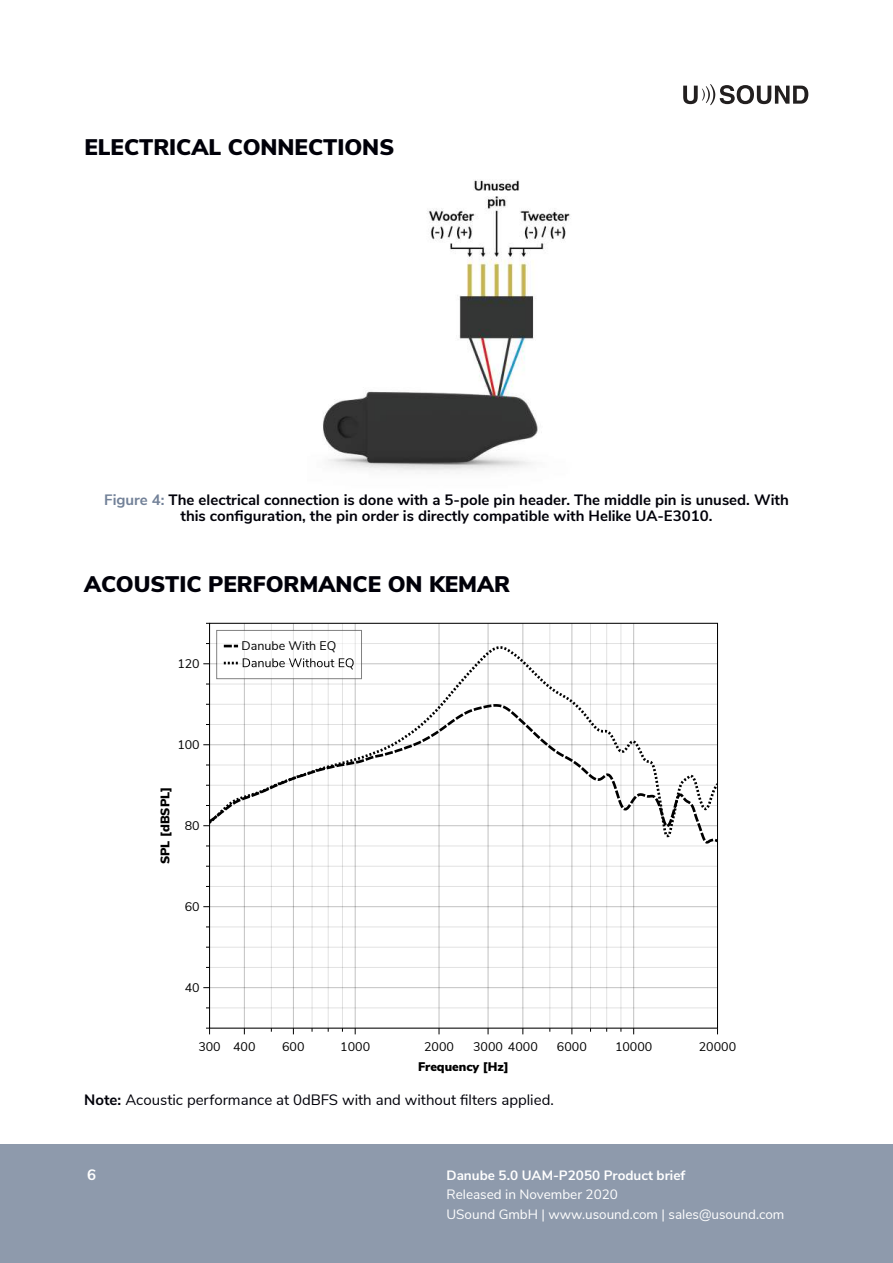
<style>
.page{position:relative;width:893px;height:1263px;background:#fff}
.page>*{position:absolute;margin:0;border:0;box-sizing:border-box;transform-origin:0 0}
.t1{font:900 22.5px "Nunito Sans";color:#000009}
.t2{font:700 15px/16.5px "Nunito Sans";color:#000009;text-align:center}
.t3{font:15px "Nunito Sans";color:#000009}
.t4{font:700 15px "Nunito Sans";color:#fff}
.t5{font:13.5px/19.5px "Nunito Sans";color:#fff}
.t6{font:700 13.5px "Nunito Sans";color:#fff}
.t7{font:12.45px "Nunito Sans";color:#000}
.t8{font:900 12.45px "Nunito Sans";color:#000}
.s1{color:#728198}
.s2{font-weight:700}
</style>
<div class="page">
<div style="left:0;top:1144px;width:893px;height:119px;background:#8e9aac"></div>
<svg style="left:683px;top:84px;width:125px;height:21px"></svg>
<img style="left:323px;top:180px;width:248px;height:291px">
<hr style="left:271px;top:623px;width:1px;height:405px;background:#e5e5e5">
<hr style="left:312px;top:623px;width:1px;height:405px;background:#eee">
<hr style="left:328px;top:623px;width:1px;height:405px;background:#eaeaea">
<hr style="left:342px;top:623px;width:1px;height:405px;background:#e2e2e2">
<hr style="left:549px;top:623px;width:1px;height:405px;background:#ebebeb">
<hr style="left:590px;top:623px;width:1px;height:405px;background:#e2e2e2">
<hr style="left:606px;top:623px;width:1px;height:405px;background:#e7e7e7">
<hr style="left:620px;top:623px;width:1px;height:405px;background:#eee">
<hr style="left:210px;top:1028px;width:507px;height:1px;background:#525252">
<hr style="left:210px;top:1007px;width:507px;height:1px;background:#ededed">
<hr style="left:210px;top:967px;width:507px;height:1px;background:#e3e3e3">
<hr style="left:210px;top:947px;width:507px;height:1px;background:#eaeaea">
<hr style="left:210px;top:926px;width:507px;height:1px;background:#eee">
<hr style="left:210px;top:886px;width:507px;height:1px;background:#e2e2e2">
<hr style="left:210px;top:866px;width:507px;height:1px;background:#e9e9e9">
<hr style="left:210px;top:845px;width:507px;height:1px;background:#efefef">
<hr style="left:210px;top:643px;width:507px;height:1px;background:#e2e2e2">
<hr style="left:244px;top:623px;width:1px;height:405px;background:#c9c9c9">
<hr style="left:293px;top:623px;width:1px;height:405px;background:#c6c6c6">
<hr style="left:355px;top:623px;width:1px;height:405px;background:#d4d4d4">
<hr style="left:439px;top:623px;width:1px;height:405px;background:#dedede">
<hr style="left:488px;top:623px;width:1px;height:405px;background:#dbdbdb">
<hr style="left:522px;top:623px;width:1px;height:405px;background:#d7d7d7">
<hr style="left:571px;top:623px;width:1px;height:405px;background:#dadada">
<hr style="left:633px;top:623px;width:1px;height:405px;background:#ccc">
<hr style="left:210px;top:987px;width:507px;height:1px;background:#cbcbcb">
<hr style="left:210px;top:906px;width:507px;height:1px;background:#cdcdcd">
<svg style="left:211px;top:646px;width:505px;height:191px"></svg>
<div style="left:217px;top:630px;width:144px;height:49px;background:#fff"></div>
<svg style="left:224px;top:645px;width:14px;height:2px"></svg>
<svg style="left:224px;top:658px;width:130px;height:12px"></svg>
<h1 class="t1" style="left:84px;top:138px;width:311px">ELECTRICAL CONNECTIONS</h1>
<p class="t2" style="left:104px;top:490px;width:686px"><span class="s1">Figure 4:</span> The electrical connection is done with a 5-pole pin header. The middle pin is unused. With this con昀椀guration, the pin order is directly compatible with Helike UA-E3010.</p>
<h1 class="t1" style="left:84px;top:576px;width:427px">ACOUSTIC PERFORMANCE ON KEMAR</h1>
<p class="t7" style="left:177px;top:659px;width:24px">120</p>
<p class="t7" style="left:177px;top:740px;width:24px">100</p>
<p class="t8" style="left:160px;top:864px;width:79px;rotate:-90deg">SPL [dBSPL]</p>
<p class="t7" style="left:185px;top:821px;width:16px">80</p>
<p class="t7" style="left:185px;top:902px;width:16px">60</p>
<p class="t7" style="left:185px;top:983px;width:16px">40</p>
<p class="t7" style="left:242px;top:641px;width:96px">Danube With EQ</p>
<p class="t7" style="left:198px;top:1042px;width:59px">300 400</p>
<p class="t7" style="left:282px;top:1042px;width:24px">600</p>
<p class="t7" style="left:340px;top:1042px;width:31px">1000</p>
<p class="t7" style="left:424px;top:1042px;width:31px">2000</p>
<p class="t7" style="left:473px;top:1042px;width:66px">3000 4000</p>
<p class="t7" style="left:557px;top:1042px;width:31px">6000</p>
<p class="t7" style="left:615px;top:1042px;width:39px">10000</p>
<p class="t7" style="left:699px;top:1042px;width:39px">20000</p>
<p class="t8" style="left:418px;top:1062px;width:92px">Frequency [Hz]</p>
<p class="t3" style="left:84px;top:1089px;width:471px"><span class="s2">Note:</span> Acoustic performance at 0dBFS with and without 昀椀lters applied.</p>
<p class="t4" style="left:87px;top:1169px;width:11px">6</p>
<p class="t6" style="left:446px;top:1170px;width:240px">Danube 5.0 UAM-P2050 Product brief</p>
<p class="t5" style="left:446px;top:1186px;width:339px">Released in November 2020<br>USound GmbH | www.usound.com | sales@usound.com</p>
</div>
